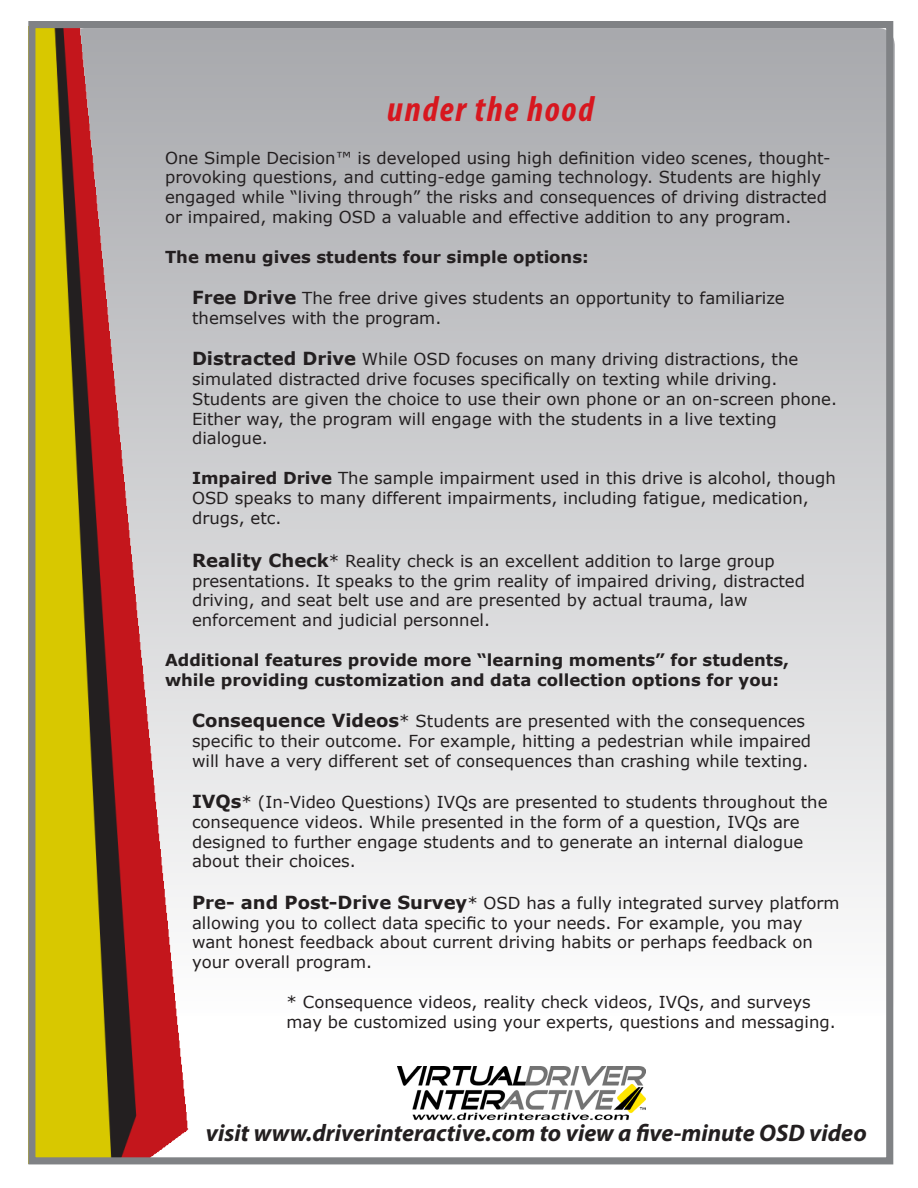
<style>
.page{position:relative;width:918px;height:1188px;background:#fff}
.page>*{position:absolute;margin:0;border:0;box-sizing:border-box;transform-origin:0 0}
.t1{font:italic 700 condensed 36px "Myriad Pro";letter-spacing:.05em;color:#d7171f}
.t2{font:italic 700 24px "Myriad Pro";color:#231f20}
.t3{font:16.5px/19.8px "Verdana";color:#231f20}
.t4{font:700 16.5px/19.8px "Verdana";color:#231f20}
.s1{font-weight:700;font-size:18px}
.s2{font-weight:700}
</style>
<div class="page">
<div style="left:67px;top:28px;width:828px;height:988px;background:linear-gradient(to bottom,#a7a8ac,#fefefe);border-radius:17px"></div>
<img style="left:36px;top:29px;width:167px;height:1127px">
<img style="left:397px;top:1067px;width:248px;height:54px">
<div style="left:28px;top:21px;width:865px;height:1143px;border:7px solid #808285"></div>
<p class="t1" style="left:387px;top:87px;width:208px">under the hood</p>
<p class="t3" style="left:165px;top:148px;width:667px">One Simple Decision™ is developed using high definition video scenes, thought&shy;provoking questions, and cutting-edge gaming technology. Students are highly engaged while “living through” the risks and consequences of driving distracted or impaired, making OSD a valuable and effective addition to any program.</p>
<p class="t4" style="left:165px;top:247px;width:425px">The menu gives students four simple options:</p>
<p class="t3" style="left:192px;top:288px;width:594px"><span class="s1">Free Drive</span> The free drive gives students an opportunity to familiarize themselves with the program.</p>
<p class="t3" style="left:192px;top:350px;width:647px"><span class="s1">Distracted Drive</span> While OSD focuses on many driving distractions, the simulated distracted drive focuses specifically on texting while driving.<br>Students are given the choice to use their own phone or an on-screen phone.<br>Either way, the program will engage with the students in a live texting dialogue.</p>
<p class="t3" style="left:192px;top:468px;width:645px"><span class="s2">Impaired Drive</span> The sample impairment used in this drive is alcohol, though<br>OSD speaks to many different impairments, including fatigue, medication, drugs, etc.</p>
<p class="t3" style="left:192px;top:551px;width:615px"><span class="s1">Reality Check</span>* Reality check is an excellent addition to large group presentations. It speaks to the grim reality of impaired driving, distracted driving, and seat belt use and are presented by actual trauma, law enforcement and judicial personnel.</p>
<p class="t4" style="left:165px;top:650px;width:626px">Additional features provide more “learning moments” for students, while providing customization and data collection options for you:</p>
<p class="t3" style="left:192px;top:711px;width:621px"><span class="s1">Consequence Videos</span>* Students are presented with the consequences specific to their outcome. For example, hitting a pedestrian while impaired will have a very different set of consequences than crashing while texting.</p>
<p class="t3" style="left:192px;top:792px;width:637px"><span class="s1">IVQs</span>* (In-Video Questions) IVQs are presented to students throughout the consequence videos. While presented in the form of a question, IVQs are designed to further engage students and to generate an internal dialogue about their choices.</p>
<p class="t3" style="left:192px;top:893px;width:649px"><span class="s1">Pre- and Post-Drive Survey</span>* OSD has a fully integrated survey platform allowing you to collect data specific to your needs. For example, you may want honest feedback about current driving habits or perhaps feedback on your overall program.</p>
<p class="t3" style="left:287px;top:992px;width:551px">* Consequence videos, reality check videos, IVQs, and surveys may be customized using your experts, questions and messaging.</p>
<p class="t2" style="left:206px;top:1118px;width:662px">visit www.driverinteractive.com to view a five-minute OSD video</p>
</div>
